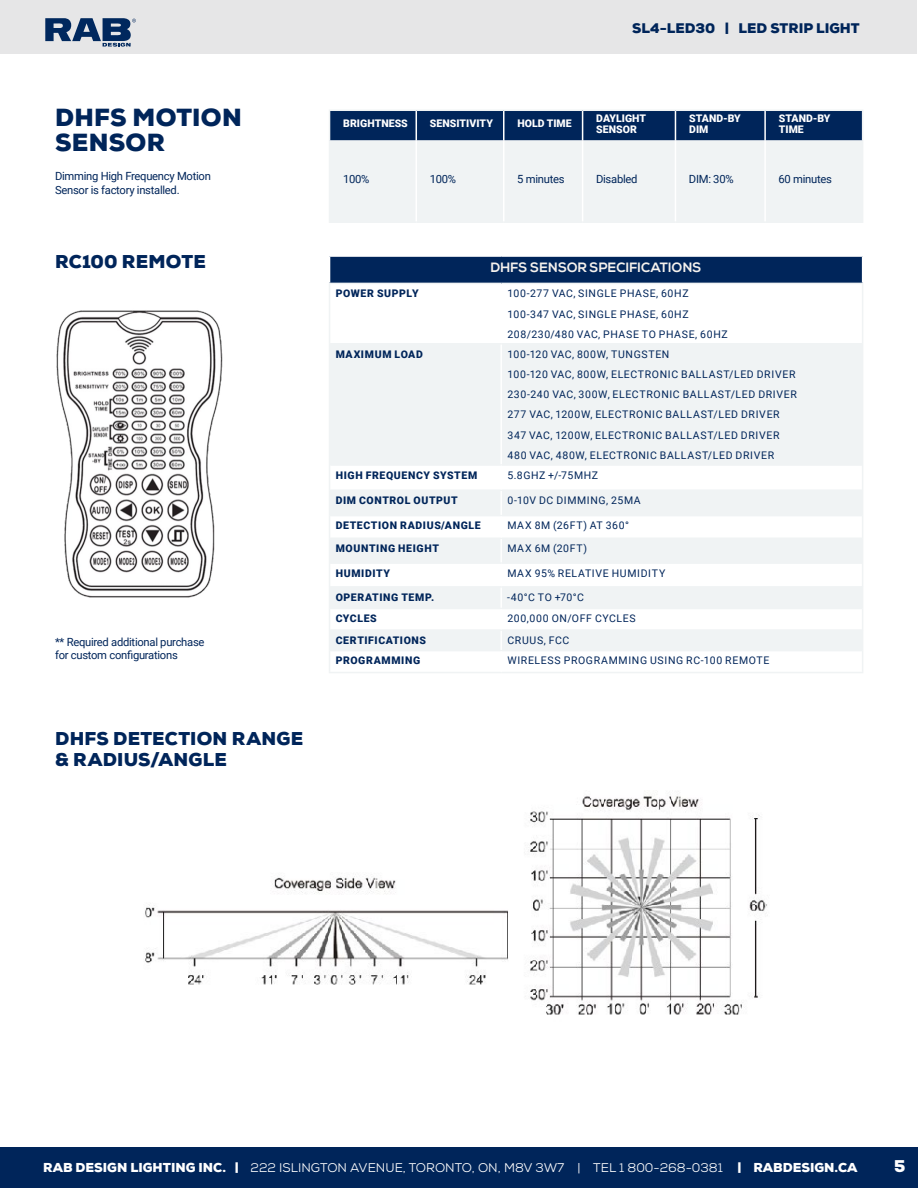
<style>
.page{position:relative;width:918px;height:1188px;background:#fff}
.page>*{position:absolute;margin:0;border:0;box-sizing:border-box;transform-origin:0 0}
.t1{font:900 24px/24.3px "Nexa";letter-spacing:.01em;color:#00255a}
.t2{font:900 18px/21px "Nexa";letter-spacing:.01em;color:#00255a}
.t3{font:900 16.5px "Nexa";color:#fff}
.t4{font:700 13.5px "Nexa";letter-spacing:.015em;color:#f5f1ed}
.t5{font:900 13.5px "Nexa";color:#00255a}
.t6{font:12.6px "Nexa";color:#fff}
.t7{font:11.25px/13.5px "Roboto";letter-spacing:-.025em;color:#00255a}
.t8{font:10.5px/20.2px "Roboto";letter-spacing:.06em;color:#00255a}
.t9{font:900 10.5px "Roboto";letter-spacing:.06em;color:#00255a}
.t10{font:900 10.5px/11.2px "Roboto";letter-spacing:.005em;color:#fff}
.s1{font-weight:900}
</style>
<div class="page">
<div style="left:0;top:1147px;width:918px;height:41px;background:#00255a"></div>
<div style="left:1px;top:1px;width:916px;height:53px;background:#e6e6e7"></div>
<svg style="left:45px;top:18px;width:91px;height:29px"></svg>
<div style="left:330px;top:140px;width:532px;height:81px;background:#f0f3f4"></div>
<hr style="left:329px;top:140px;width:1px;height:81px;background:#f0f3f4">
<hr style="left:862px;top:140px;width:1px;height:81px;background:#f0f3f4">
<hr style="left:329px;top:221px;width:87px;height:2px;background:#f0f3f4">
<hr style="left:416px;top:221px;width:88px;height:2px;background:#f0f3f4">
<hr style="left:504px;top:221px;width:79px;height:2px;background:#f0f3f4">
<hr style="left:583px;top:221px;width:92px;height:2px;background:#f0f3f4">
<hr style="left:675px;top:221px;width:90px;height:2px;background:#f0f3f4">
<hr style="left:765px;top:221px;width:98px;height:2px;background:#f0f3f4">
<hr style="left:416px;top:140px;width:1px;height:81px;background:#fff">
<hr style="left:503px;top:140px;width:2px;height:81px;background:#fff">
<hr style="left:582px;top:140px;width:1px;height:81px;background:#fff">
<hr style="left:675px;top:140px;width:1px;height:81px;background:#fff">
<hr style="left:764px;top:140px;width:2px;height:81px;background:#fff">
<div style="left:329px;top:110px;width:534px;height:30px;background:#00255a"></div>
<hr style="left:764px;top:111px;width:2px;height:29px;background:#fff">
<img style="left:56px;top:310px;width:167px;height:288px">
<div style="left:330px;top:256px;width:533px;height:27px;background:#00255a"></div>
<svg style="left:330px;top:345px;width:532px;height:305px;fill:#f0f3f4"></svg>
<hr style="left:329px;top:283px;width:172px;height:1px;background:#f0f3f4">
<hr style="left:501px;top:283px;width:362px;height:1px;background:#f0f3f4">
<hr style="left:330px;top:343px;width:171px;height:2px;background:#f0f3f4">
<hr style="left:501px;top:343px;width:361px;height:2px;background:#f0f3f4">
<hr style="left:330px;top:464px;width:171px;height:2px;background:#f0f3f4">
<hr style="left:501px;top:464px;width:361px;height:2px;background:#f0f3f4">
<hr style="left:330px;top:489px;width:171px;height:2px;background:#f0f3f4">
<hr style="left:501px;top:489px;width:361px;height:2px;background:#f0f3f4">
<hr style="left:330px;top:515px;width:171px;height:1px;background:#f0f3f4">
<hr style="left:501px;top:515px;width:361px;height:1px;background:#f0f3f4">
<hr style="left:330px;top:538px;width:171px;height:1px;background:#f0f3f4">
<hr style="left:501px;top:538px;width:361px;height:1px;background:#f0f3f4">
<hr style="left:330px;top:562px;width:171px;height:2px;background:#f0f3f4">
<hr style="left:501px;top:562px;width:361px;height:2px;background:#f0f3f4">
<hr style="left:330px;top:586px;width:171px;height:2px;background:#f0f3f4">
<hr style="left:501px;top:586px;width:361px;height:2px;background:#f0f3f4">
<hr style="left:330px;top:608px;width:171px;height:1px;background:#f0f3f4">
<hr style="left:501px;top:608px;width:361px;height:1px;background:#f0f3f4">
<hr style="left:330px;top:629px;width:171px;height:2px;background:#f0f3f4">
<hr style="left:501px;top:629px;width:361px;height:2px;background:#f0f3f4">
<hr style="left:330px;top:650px;width:171px;height:1px;background:#f0f3f4">
<hr style="left:501px;top:650px;width:361px;height:1px;background:#f0f3f4">
<hr style="left:329px;top:284px;width:1px;height:60px;background:#f0f3f4">
<hr style="left:862px;top:284px;width:1px;height:60px;background:#f0f3f4">
<hr style="left:329px;top:344px;width:1px;height:121px;background:#f0f3f4">
<hr style="left:862px;top:344px;width:1px;height:121px;background:#f0f3f4">
<svg style="left:329px;top:465px;width:1px;height:207px"></svg>
<svg style="left:862px;top:465px;width:1px;height:207px"></svg>
<hr style="left:329px;top:672px;width:172px;height:1px;background:#f0f3f4">
<hr style="left:501px;top:672px;width:362px;height:1px;background:#f0f3f4">
<hr style="left:500px;top:345px;width:2px;height:119px;background:#fff">
<hr style="left:500px;top:466px;width:2px;height:23px;background:#fff">
<hr style="left:500px;top:491px;width:2px;height:24px;background:#fff">
<hr style="left:500px;top:516px;width:2px;height:22px;background:#fff">
<hr style="left:500px;top:539px;width:2px;height:23px;background:#fff">
<hr style="left:500px;top:564px;width:2px;height:22px;background:#fff">
<hr style="left:500px;top:588px;width:2px;height:20px;background:#fff">
<hr style="left:500px;top:609px;width:2px;height:20px;background:#fff">
<svg style="left:500px;top:631px;width:2px;height:19px"></svg>
<svg style="left:862px;top:257px;width:1px;height:26px"></svg>
<hr style="left:329px;top:255px;width:172px;height:2px;background:#fff">
<hr style="left:501px;top:255px;width:362px;height:2px;background:#fff">
<img style="left:145px;top:791px;width:623px;height:224px">
<h1 class="t1" style="left:55px;top:106px;width:188px">DHFS MOTION<br>SENSOR</h1>
<p class="t7" style="left:55px;top:169px;width:157px">Dimming High Frequency Motion<br>Sensor is factory installed.</p>
<h2 class="t2" style="left:55px;top:251px;width:152px">RC100 REMOTE</h2>
<p class="t7" style="left:55px;top:634px;width:151px">** Required additional purchase for custom configurations</p>
<h2 class="t2" style="left:55px;top:728px;width:250px">DHFS DETECTION RANGE &amp; RADIUS/ANGLE</h2>
<p class="t5" style="left:632px;top:19px;width:229px">SL4-LED30 | LED STRIP LIGHT</p>
<p class="t10" style="left:343px;top:118px;width:66px">BRIGHTNESS</p>
<p class="t10" style="left:430px;top:118px;width:64px">SENSITIVITY</p>
<p class="t10" style="left:517px;top:118px;width:56px">HOLD TIME</p>
<p class="t10" style="left:596px;top:112px;width:51px">DAYLIGHT<br>SENSOR</p>
<p class="t10" style="left:689px;top:112px;width:53px">STAND-BY<br>DIM</p>
<p class="t10" style="left:779px;top:112px;width:53px">STAND-BY<br>TIME</p>
<p class="t7" style="left:343px;top:172px;width:28px">100%</p>
<p class="t7" style="left:430px;top:172px;width:28px">100%</p>
<p class="t7" style="left:517px;top:172px;width:49px">5 minutes</p>
<p class="t7" style="left:596px;top:172px;width:43px">Disabled</p>
<p class="t7" style="left:689px;top:172px;width:46px">DIM: 30%</p>
<p class="t7" style="left:779px;top:172px;width:55px">60 minutes</p>
<p class="t4" style="left:491px;top:260px;width:212px">DHFS SENSOR SPECIFICATIONS</p>
<p class="t9" style="left:336px;top:286px;width:84px">POWER SUPPLY</p>
<p class="t8" style="left:507px;top:283px;width:222px">100-277 VAC, SINGLE PHASE, 60HZ<br>100-347 VAC, SINGLE PHASE, 60HZ<br>208/230/480 VAC, PHASE TO PHASE, 60HZ</p>
<p class="t9" style="left:336px;top:347px;width:89px">MAXIMUM LOAD</p>
<p class="t8" style="left:507px;top:343px;width:291px">100-120 VAC, 800W, TUNGSTEN<br>100-120 VAC, 800W, ELECTRONIC BALLAST/LED DRIVER 230-240 VAC, 300W, ELECTRONIC BALLAST/LED DRIVER 277 VAC, 1200W, ELECTRONIC BALLAST/LED DRIVER 347 VAC, 1200W, ELECTRONIC BALLAST/LED DRIVER 480 VAC, 480W, ELECTRONIC BALLAST/LED DRIVER</p>
<p class="t9" style="left:336px;top:468px;width:143px">HIGH FREQUENCY SYSTEM</p>
<p class="t8" style="left:507px;top:465px;width:92px">5.8GHZ +/-75MHZ</p>
<p class="t9" style="left:336px;top:493px;width:123px">DIM CONTROL OUTPUT</p>
<p class="t8" style="left:507px;top:490px;width:135px">0-10V DC DIMMING, 25MA</p>
<p class="t9" style="left:336px;top:518px;width:146px">DETECTION RADIUS/ANGLE</p>
<p class="t8" style="left:507px;top:515px;width:123px">MAX 8M (26FT) AT 360°</p>
<p class="t9" style="left:336px;top:541px;width:105px">MOUNTING HEIGHT</p>
<p class="t8" style="left:507px;top:538px;width:81px">MAX 6M (20FT)</p>
<p class="t9" style="left:336px;top:566px;width:56px">HUMIDITY</p>
<p class="t8" style="left:507px;top:563px;width:159px">MAX 95% RELATIVE HUMIDITY</p>
<p class="t9" style="left:336px;top:590px;width:100px">OPERATING TEMP.</p>
<p class="t8" style="left:507px;top:587px;width:78px">-40°C TO +70°C</p>
<p class="t9" style="left:336px;top:611px;width:43px">CYCLES</p>
<p class="t8" style="left:507px;top:608px;width:130px">200,000 ON/OFF CYCLES</p>
<p class="t9" style="left:336px;top:633px;width:92px">CERTIFICATIONS</p>
<p class="t8" style="left:507px;top:630px;width:64px">CRUUS, FCC</p>
<p class="t9" style="left:336px;top:653px;width:86px">PROGRAMMING</p>
<p class="t8" style="left:507px;top:650px;width:263px">WIRELESS PROGRAMMING USING RC-100 REMOTE</p>
<p class="t6" style="left:43px;top:1159px;width:816px"><span class="s1">RAB DESIGN LIGHTING INC. |</span> 222 ISLINGTON AVENUE, TORONTO, ON, M8V 3W7 | TEL 1 800-268-0381 <span class="s1">| RABDESIGN.CA</span></p>
<h3 class="t3" style="left:894px;top:1155px;width:13px">5</h3>
</div>
